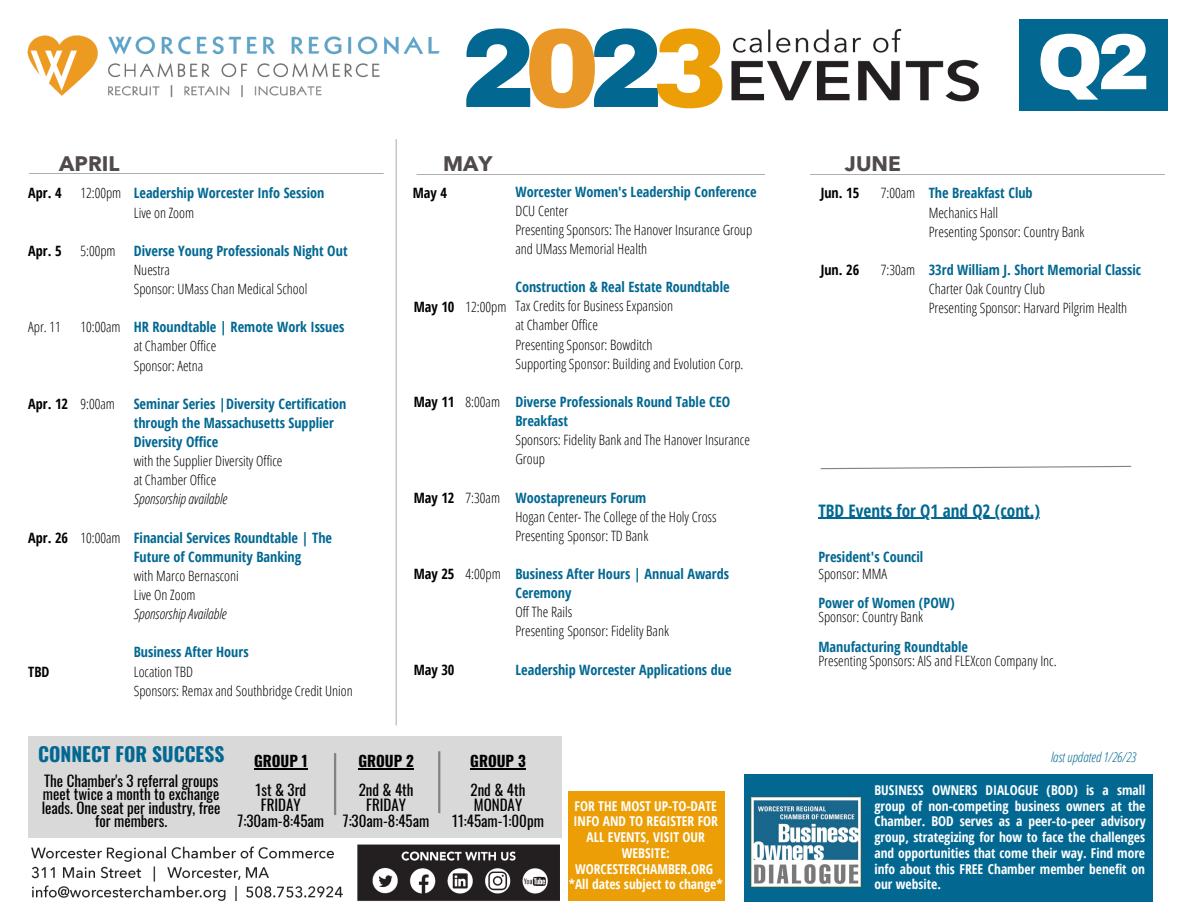
<style>
.page{position:relative;width:1188px;height:918px;background:#fff}
.page>*{position:absolute;margin:0;border:0;box-sizing:border-box;transform-origin:0 0}
.t1{font:900 112.2px "Archivo";color:#026892}
.t2{font:900 79.2px "Archivo";color:#fff}
.t3{font:700 21px "Avenir Next LT Pro";color:#50494d}
.t4{font:700 19.5px "Oswald";color:#026892}
.t5{font:700 17.25px "Open Sans Condensed";color:#026892}
.t6{font:15px/15.8px "Oswald";color:#000;text-align:center}
.t7{font:700 15px "Oswald";color:#000}
.t8{font:300 14.25px/19.2px "Open Sans Condensed";color:#000}
.t9{font:700 14.25px/19.2px "Open Sans Condensed";color:#026892}
.t10{font:700 14.25px "Open Sans Condensed";color:#000}
.t11{font:italic 300 14.25px "Open Sans Condensed";color:#000}
.t12{font:700 13.5px/15.8px "Open Sans Condensed";color:#fff;text-align:center}
.t13{font:italic 300 13.5px "Open Sans Condensed";color:#026892}
.s1{color:#e99828}
.s2{color:#eb9e05}
</style>
<div class="page">
<img style="left:27px;top:28px;width:1138px;height:874px">
<div style="left:1019px;top:19px;width:149px;height:92px;background:#026892"></div>
<div style="left:766px;top:135px;width:40px;height:600px;background:#fff"></div>
<div style="left:744px;top:774px;width:408px;height:127px;background:#026892"></div>
<img style="left:751px;top:798px;width:109px;height:89px">
<div style="left:568px;top:785px;width:156px;height:116px;background:#eb9e05"></div>
<div style="left:568px;top:733px;width:156px;height:58px;background:#fff"></div>
<svg style="left:820px;top:465px;width:312px;height:5px"></svg>
<div style="left:28px;top:736px;width:534px;height:102px;background:#d9d9d9"></div>
<hr style="left:818px;top:518px;width:222px;height:1px;background:#026892">
<hr style="left:254px;top:769px;width:54px;height:1px;background:#000">
<hr style="left:358px;top:769px;width:56px;height:1px;background:#000">
<hr style="left:470px;top:769px;width:56px;height:1px;background:#000">
<hr style="left:334px;top:753px;width:2px;height:62px;background:#818285">
<hr style="left:438px;top:751px;width:2px;height:62px;background:#818285">
<h3 class="t3" style="left:59px;top:150px;width:62px">APRIL</h3>
<p class="t10" style="left:28px;top:183px;width:35px">Apr. 4</p>
<p class="t8" style="left:80px;top:183px;width:42px">12:00pm</p>
<p class="t10" style="left:28px;top:241px;width:35px">Apr. 5</p>
<p class="t8" style="left:80px;top:241px;width:37px">5:00pm</p>
<p class="t8" style="left:28px;top:317px;width:34px">Apr. 11</p>
<p class="t8" style="left:80px;top:317px;width:42px">10:00am</p>
<p class="t10" style="left:28px;top:394px;width:41px">Apr. 12</p>
<p class="t8" style="left:80px;top:394px;width:36px">9:00am</p>
<p class="t10" style="left:28px;top:527px;width:41px">Apr. 26</p>
<p class="t8" style="left:80px;top:528px;width:42px">10:00am</p>
<p class="t10" style="left:28px;top:661px;width:23px">TBD</p>
<p class="t9" style="left:134px;top:183px;width:192px">Leadership Worcester Info Session</p>
<p class="t8" style="left:134px;top:202px;width:62px">Live on Zoom</p>
<p class="t9" style="left:134px;top:241px;width:215px">Diverse Young Professionals Night Out</p>
<p class="t8" style="left:134px;top:260px;width:175px">Nuestra<br>Sponsor: UMass Chan Medical School</p>
<p class="t9" style="left:134px;top:317px;width:212px">HR Roundtable | Remote Work Issues</p>
<p class="t8" style="left:134px;top:336px;width:84px">at Chamber Office<br>Sponsor: Aetna</p>
<p class="t9" style="left:134px;top:394px;width:214px">Seminar Series |Diversity Certification through the Massachusetts Supplier<br>Diversity Office</p>
<p class="t8" style="left:134px;top:451px;width:150px">with the Supplier Diversity Office at Chamber Office</p>
<p class="t11" style="left:134px;top:489px;width:95px">Sponsorship available</p>
<p class="t9" style="left:134px;top:528px;width:200px">Financial Services Roundtable | The<br>Future of Community Banking</p>
<p class="t8" style="left:134px;top:566px;width:107px">with Marco Bernasconi<br>Live On Zoom</p>
<p class="t11" style="left:134px;top:604px;width:94px">Sponsorship Available</p>
<p class="t9" style="left:134px;top:642px;width:116px">Business After Hours</p>
<p class="t8" style="left:134px;top:661px;width:221px">Location TBD<br>Sponsors: Remax and Southbridge Credit Union</p>
<h1 class="t1" style="left:461px;top:8px;width:268px">2<span class="s1">0</span>2<span class="s2">3</span></h1>
<h3 class="t3" style="left:443px;top:150px;width:51px">MAY</h3>
<p class="t10" style="left:413px;top:183px;width:36px">May 4</p>
<p class="t10" style="left:414px;top:296px;width:42px">May 10</p>
<p class="t8" style="left:466px;top:297px;width:42px">12:00pm</p>
<p class="t10" style="left:414px;top:392px;width:42px">May 11</p>
<p class="t8" style="left:466px;top:392px;width:36px">8:00am</p>
<p class="t10" style="left:414px;top:488px;width:42px">May 12</p>
<p class="t8" style="left:466px;top:488px;width:36px">7:30am</p>
<p class="t10" style="left:414px;top:564px;width:42px">May 25</p>
<p class="t8" style="left:466px;top:564px;width:37px">4:00pm</p>
<p class="t10" style="left:414px;top:660px;width:42px">May 30</p>
<p class="t9" style="left:515px;top:181px;width:243px">Worcester Women's Leadership Conference</p>
<p class="t8" style="left:515px;top:201px;width:238px">DCU Center<br>Presenting Sponsors: The Hanover Insurance Group and UMass Memorial Health</p>
<p class="t9" style="left:515px;top:277px;width:216px">Construction &amp; Real Estate Roundtable</p>
<p class="t8" style="left:515px;top:296px;width:230px">Tax Credits for Business Expansion<br>at Chamber Office<br>Presenting Sponsor: Bowditch<br>Supporting Sponsor: Building and Evolution Corp.</p>
<p class="t9" style="left:515px;top:392px;width:216px">Diverse Professionals Round Table CEO<br>Breakfast</p>
<p class="t8" style="left:515px;top:430px;width:236px">Sponsors: Fidelity Bank and The Hanover Insurance<br>Group</p>
<p class="t9" style="left:515px;top:487px;width:132px">Woostapreneurs Forum</p>
<p class="t8" style="left:515px;top:507px;width:203px">Hogan Center- The College of the Holy Cross<br>Presenting Sponsor: TD Bank</p>
<p class="t9" style="left:515px;top:564px;width:215px">Business After Hours | Annual Awards<br>Ceremony</p>
<p class="t8" style="left:515px;top:602px;width:155px">Off The Rails<br>Presenting Sponsor: Fidelity Bank</p>
<p class="t9" style="left:515px;top:660px;width:218px">Leadership Worcester Applications due</p>
<h3 class="t4" style="left:38px;top:739px;width:188px">CONNECT FOR SUCCESS</h3>
<p class="t6" style="left:42px;top:773px;width:180px;line-height:13.5px">The Chamber's 3 referral groups meet twice a month to exchange leads. One seat per industry, free for members.</p>
<p class="t7" style="left:254px;top:750px;width:55px">GROUP 1</p>
<p class="t6" style="left:238px;top:781px;width:88px">1st &amp; 3rd<br>FRIDAY<br>7:30am-8:45am</p>
<p class="t7" style="left:358px;top:750px;width:57px">GROUP 2</p>
<p class="t6" style="left:343px;top:781px;width:88px">2nd &amp; 4th<br>FRIDAY<br>7:30am-8:45am</p>
<p class="t7" style="left:470px;top:750px;width:57px">GROUP 3</p>
<p class="t6" style="left:452px;top:781px;width:93px">2nd &amp; 4th<br>MONDAY<br>11:45am-1:00pm</p>
<p class="t12" style="left:569px;top:797px;width:155px">FOR THE MOST UP-TO-DATE<br>INFO AND TO REGISTER FOR<br>ALL EVENTS, VISIT OUR<br>WEBSITE:<br>WORCESTERCHAMBER.ORG *All dates subject to change*</p>
<h2 class="t2" style="left:1037px;top:20px;width:115px">Q2</h2>
<h3 class="t3" style="left:845px;top:150px;width:57px">JUNE</h3>
<p class="t10" style="left:821px;top:183px;width:40px">Jun. 15</p>
<p class="t8" style="left:881px;top:183px;width:36px">7:00am</p>
<p class="t10" style="left:821px;top:260px;width:40px">Jun. 26</p>
<p class="t8" style="left:881px;top:260px;width:36px">7:30am</p>
<p class="t9" style="left:929px;top:183px;width:105px">The Breakfast Club</p>
<p class="t8" style="left:929px;top:202px;width:157px">Mechanics Hall<br>Presenting Sponsor: Country Bank</p>
<p class="t9" style="left:929px;top:260px;width:214px">33rd William J. Short Memorial Classic</p>
<p class="t8" style="left:929px;top:279px;width:200px">Charter Oak Country Club<br>Presenting Sponsor: Harvard Pilgrim Health</p>
<p class="t5" style="left:818px;top:498px;width:223px">TBD Events for Q1 and Q2 (cont.)</p>
<p class="t9" style="left:818px;top:547px;width:106px">President's Council</p>
<p class="t8" style="left:818px;top:563px;width:70px">Sponsor: MMA</p>
<p class="t9" style="left:818px;top:593px;width:138px">Power of Women (POW)</p>
<p class="t8" style="left:818px;top:607px;width:106px">Sponsor: Country Bank</p>
<p class="t9" style="left:818px;top:637px;width:151px">Manufacturing Roundtable</p>
<p class="t8" style="left:818px;top:651px;width:240px">Presenting Sponsors: AIS and FLEXcon Company Inc.</p>
<p class="t13" style="left:1051px;top:748px;width:87px">last updated 1/26/23</p>
<p class="t12" style="left:874px;top:782px;width:273px;text-align:justify">BUSINESS OWNERS DIALOGUE (BOD) is a small group of non-competing business owners at the Chamber. BOD serves as a peer-to-peer advisory group, strategizing for how to face the challenges and opportunities that come their way. Find more info about this FREE Chamber member benefit on our website.</p>
</div>
